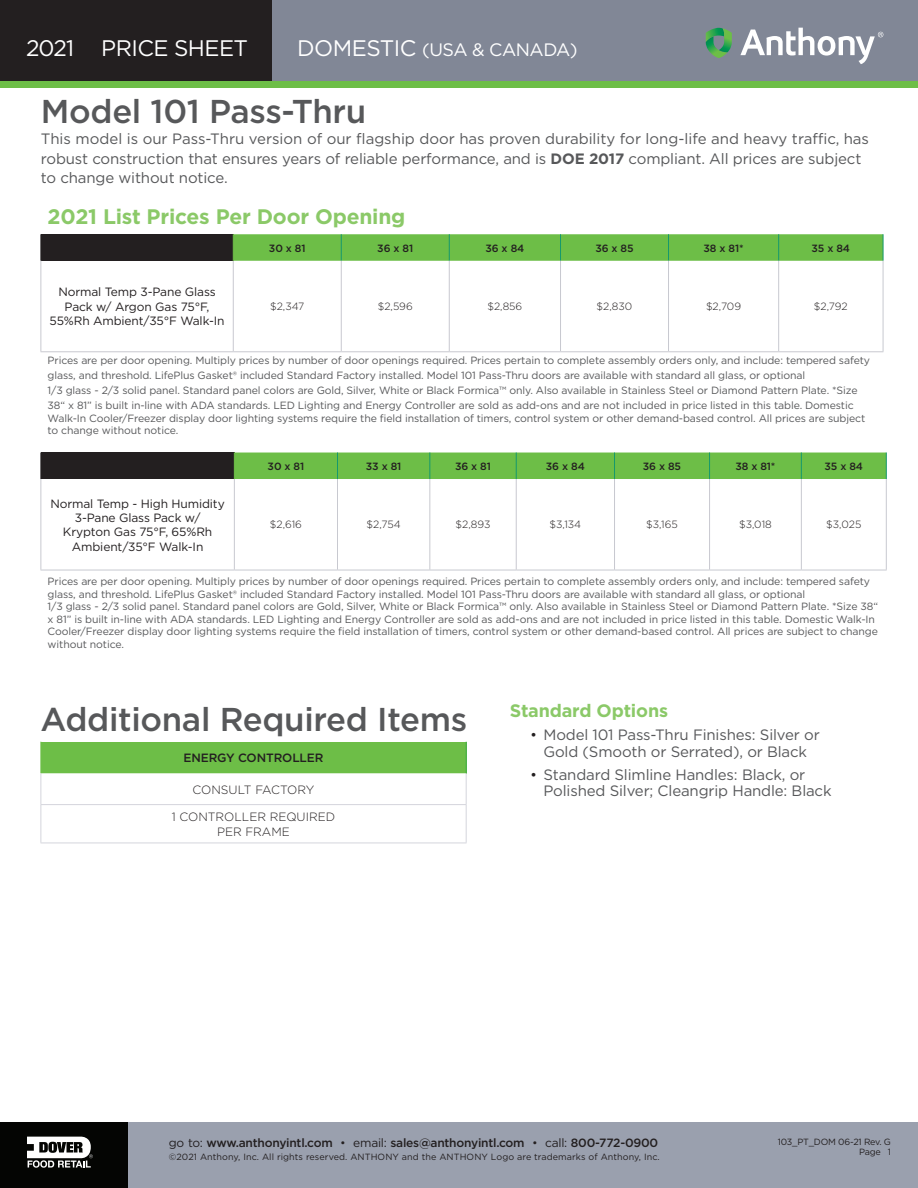
<style>
.page{position:relative;width:918px;height:1188px;background:#fff}
.page>*{position:absolute;margin:0;border:0;box-sizing:border-box;transform-origin:0 0}
.Section_Name{font:500 33px "Gotham";letter-spacing:-.01em;color:#57585a}
.t1{font:22.5px "Gotham";letter-spacing:-.025em;color:#fff}
.t2{font:700 21px "Gotham";letter-spacing:-.01em;color:#8bc968}
.t3{font:18px "Gotham";letter-spacing:-.025em;color:#fff}
.t4{font:700 18px "Gotham";letter-spacing:-.01em;color:#8bc968}
.Section_Name-2{font:15px/16.5px "Gotham";letter-spacing:-.01em;color:#57585a}
.t5{font:12px/14.4px "Gotham";letter-spacing:-.01em;color:#231f20;text-align:center}
.t6{font:500 12px "Gotham";letter-spacing:-.02em;color:#231f20}
.t7{font:300 12px/14.4px "Gotham";color:#231f20;text-align:center}
.t8{font:10.5px/12.6px "Gotham";letter-spacing:-.01em;color:#57585a}
.t9{font:300 10.5px "Gotham";color:#231f20}
.t10{font:500 10.5px "Gotham";letter-spacing:-.01em;color:#231f20}
.t11{font:9px "Gotham";letter-spacing:.01em;color:#231f20}
.t12{font:9px "Gotham";letter-spacing:-.025em;color:#231f20}
.s1{font-size:22.5px}
.s2{font-weight:700}
.s3{font-weight:300;color:#231f20}
.s4{font-weight:400}
.s5{font-weight:300}
</style>
<div class="page">
<div style="left:128px;top:1122px;width:790px;height:66px;background:#9aa0ae"></div>
<div style="left:272px;top:0;width:646px;height:81px;background:#818796"></div>
<div style="left:0;top:81px;width:918px;height:7px;background:#6dbe47"></div>
<svg style="left:706px;top:28px;width:26px;height:30px"></svg>
<svg style="left:740px;top:28px;width:143px;height:36px"></svg>
<div style="left:0;top:1122px;width:128px;height:66px;background:#040503"></div>
<svg style="left:27px;top:1137px;width:66px;height:31px"></svg>
<div style="left:0;top:0;width:272px;height:81px;background:#231f20"></div>
<div style="left:41px;top:234px;width:192px;height:27px;background:#231f20"></div>
<hr style="left:233px;top:261px;width:1px;height:90px;background:#c8c9d0">
<hr style="left:341px;top:261px;width:1px;height:90px;background:#c8c9d0">
<hr style="left:449px;top:261px;width:1px;height:90px;background:#c8c9d0">
<hr style="left:560px;top:261px;width:1px;height:90px;background:#c8c9d0">
<hr style="left:668px;top:261px;width:1px;height:90px;background:#c8c9d0">
<hr style="left:778px;top:261px;width:1px;height:90px;background:#c8c9d0">
<hr style="left:883px;top:261px;width:1px;height:90px;background:#c8c9d0">
<hr style="left:40px;top:351px;width:193px;height:1px;background:#c8c9d0">
<hr style="left:233px;top:351px;width:108px;height:1px;background:#c8c9d0">
<hr style="left:341px;top:351px;width:108px;height:1px;background:#c8c9d0">
<hr style="left:449px;top:351px;width:112px;height:1px;background:#c8c9d0">
<hr style="left:561px;top:351px;width:108px;height:1px;background:#c8c9d0">
<hr style="left:669px;top:351px;width:110px;height:1px;background:#c8c9d0">
<hr style="left:779px;top:351px;width:104px;height:1px;background:#c8c9d0">
<svg style="left:40px;top:234px;width:1px;height:27px"></svg>
<hr style="left:40px;top:261px;width:1px;height:90px;background:#c8c9d0">
<svg style="left:233px;top:234px;width:651px;height:27px;background:#6ebe4a"></svg>
<div style="left:41px;top:453px;width:193px;height:26px;background:#231f20"></div>
<hr style="left:234px;top:479px;width:1px;height:91px;background:#c8c9d0">
<hr style="left:337px;top:479px;width:1px;height:91px;background:#c8c9d0">
<hr style="left:429px;top:479px;width:1px;height:91px;background:#c8c9d0">
<hr style="left:516px;top:479px;width:1px;height:91px;background:#c8c9d0">
<hr style="left:614px;top:479px;width:1px;height:91px;background:#c8c9d0">
<hr style="left:709px;top:479px;width:1px;height:91px;background:#c8c9d0">
<hr style="left:801px;top:479px;width:1px;height:91px;background:#c8c9d0">
<hr style="left:886px;top:479px;width:1px;height:91px;background:#c8c9d0">
<hr style="left:40px;top:570px;width:194px;height:1px;background:#c8c9d0">
<hr style="left:234px;top:570px;width:104px;height:1px;background:#c8c9d0">
<hr style="left:338px;top:570px;width:92px;height:1px;background:#c8c9d0">
<hr style="left:430px;top:570px;width:86px;height:1px;background:#c8c9d0">
<hr style="left:516px;top:570px;width:99px;height:1px;background:#c8c9d0">
<hr style="left:615px;top:570px;width:95px;height:1px;background:#c8c9d0">
<hr style="left:710px;top:570px;width:91px;height:1px;background:#c8c9d0">
<hr style="left:801px;top:570px;width:86px;height:1px;background:#c8c9d0">
<svg style="left:40px;top:453px;width:1px;height:26px"></svg>
<hr style="left:40px;top:479px;width:1px;height:91px;background:#c8c9d0">
<div style="left:234px;top:453px;width:653px;height:26px;background:#6dbe47"></div>
<div style="left:41px;top:742px;width:425px;height:31px;background:#6dbe47"></div>
<svg style="left:41px;top:773px;width:425px;height:70px"></svg>
<hr style="left:466px;top:742px;width:1px;height:31px;background:#40ae49">
<hr style="left:40px;top:742px;width:1px;height:31px;background:#6dbe47">
<hr style="left:40px;top:805px;width:1px;height:38px;background:#d4d5dc">
<hr style="left:466px;top:805px;width:1px;height:38px;background:#d4d5dc">
<hr style="left:40px;top:843px;width:427px;height:1px;background:#d4d5dc">
<hr style="left:40px;top:773px;width:1px;height:31px;background:#d4d5dc">
<hr style="left:466px;top:773px;width:1px;height:31px;background:#d4d5dc">
<hr style="left:40px;top:804px;width:427px;height:1px;background:#d4d5dc">
<h2 class="t1" style="left:26px;top:34px;width:224px">2021 PRICE SHEET</h2>
<h3 class="t3" style="left:297px;top:38px;width:282px"><span class="s1">DOMESTIC</span> (USA &amp; CANADA)</h3>
<p class="Section_Name" style="left:41px;top:90px;width:327px">Model 101 Pass-Thru</p>
<p class="Section_Name-2" style="left:41px;top:129px;width:830px;line-height:19.5px">This model is our Pass-Thru version of our flagship door has proven durability for long-life and heavy traffic, has robust construction that ensures years of reliable performance, and is <span class="s2">DOE 2017</span> compliant. All prices are subject to change without notice.</p>
<p class="t2" style="left:48px;top:203px;width:359px">2021 List Prices Per Door Opening</p>
<p class="t10" style="left:269px;top:241px;width:38px">30 x 81</p>
<p class="t10" style="left:377px;top:241px;width:37px">36 x 81</p>
<p class="t10" style="left:485px;top:241px;width:40px">36 x 84</p>
<p class="t10" style="left:595px;top:241px;width:40px">36 x 85</p>
<p class="t10" style="left:704px;top:241px;width:42px">38 x 81*</p>
<p class="t10" style="left:812px;top:241px;width:40px">35 x 84</p>
<p class="t5" style="left:49px;top:285px;width:177px">Normal Temp 3-Pane Glass<br>Pack w/ Argon Gas 75°F,<br>55%Rh Ambient/35°F Walk-In</p>
<p class="t9" style="left:270px;top:300px;width:36px">$2,347</p>
<p class="t9" style="left:378px;top:300px;width:37px">$2,596</p>
<p class="t9" style="left:487px;top:300px;width:36px">$2,856</p>
<p class="t9" style="left:597px;top:300px;width:37px">$2,830</p>
<p class="t9" style="left:706px;top:300px;width:37px">$2,709</p>
<p class="t9" style="left:814px;top:300px;width:35px">$2,792</p>
<p class="t8" style="left:48px;top:353px;width:824px;line-height:15px">Prices are per door opening. Multiply prices by number of door openings required. Prices pertain to complete assembly orders only, and include: tempered safety glass, and threshold. LifePlus Gasket® included Standard Factory installed. Model 101 Pass-Thru doors are available with standard all glass, or optional<br>1/3 glass - 2/3 solid panel. Standard panel colors are Gold, Silver, White or Black Formica™ only. Also available in Stainless Steel or Diamond Pattern Plate. *Size 38“ x 81” is built in-line with ADA standards. LED Lighting and Energy Controller are sold as add-ons and are not included in price listed in this table. Domestic</p>
<p class="t8" style="left:48px;top:412px;width:819px">Walk-In Cooler/Freezer display door lighting systems require the field installation of timers, control system or other demand-based control. All prices are subject to change without notice.</p>
<p class="t10" style="left:268px;top:459px;width:38px">30 x 81</p>
<p class="t10" style="left:366px;top:459px;width:37px">33 x 81</p>
<p class="t10" style="left:455px;top:459px;width:37px">36 x 81</p>
<p class="t10" style="left:546px;top:459px;width:40px">36 x 84</p>
<p class="t10" style="left:643px;top:459px;width:40px">36 x 85</p>
<p class="t10" style="left:735px;top:459px;width:42px">38 x 81*</p>
<p class="t10" style="left:825px;top:459px;width:40px">35 x 84</p>
<p class="t5" style="left:50px;top:496px;width:176px">Normal Temp - High Humidity<br>3-Pane Glass Pack w/<br>Krypton Gas 75°F, 65%Rh<br>Ambient/35°F Walk-In</p>
<p class="t9" style="left:270px;top:518px;width:34px">$2,616</p>
<p class="t9" style="left:367px;top:518px;width:36px">$2,754</p>
<p class="t9" style="left:456px;top:518px;width:36px">$2,893</p>
<p class="t9" style="left:549px;top:518px;width:33px">$3,134</p>
<p class="t9" style="left:646px;top:518px;width:33px">$3,165</p>
<p class="t9" style="left:739px;top:518px;width:34px">$3,018</p>
<p class="t9" style="left:826px;top:518px;width:37px">$3,025</p>
<p class="t8" style="left:48px;top:575px;width:832px">Prices are per door opening. Multiply prices by number of door openings required. Prices pertain to complete assembly orders only, and include: tempered safety glass, and threshold. LifePlus Gasket® included Standard Factory installed. Model 101 Pass-Thru doors are available with standard all glass, or optional<br>1/3 glass - 2/3 solid panel. Standard panel colors are Gold, Silver, White or Black Formica™ only. Also available in Stainless Steel or Diamond Pattern Plate. *Size 38“ x 81” is built in-line with ADA standards. LED Lighting and Energy Controller are sold as add-ons and are not included in price listed in this table. Domestic Walk-In Cooler/Freezer display door lighting systems require the field installation of timers, control system or other demand-based control. All prices are subject to change without notice.</p>
<p class="Section_Name" style="left:40px;top:697px;width:428px">Additional Required Items</p>
<p class="t6" style="left:183px;top:750px;width:142px">ENERGY CONTROLLER</p>
<p class="t7" style="left:193px;top:782px;width:123px">CONSULT FACTORY</p>
<p class="t7" style="left:172px;top:810px;width:165px">1 CONTROLLER REQUIRED<br>PER FRAME</p>
<p class="t4" style="left:510px;top:699px;width:160px">Standard Options</p>
<p class="Section_Name-2" style="left:530px;top:726px;width:291px;text-align:center"><span class="s3">•</span> Model 101 Pass-Thru Finishes: Silver or<br>Gold (Smooth or Serrated), or Black</p>
<p class="Section_Name-2" style="left:544px;top:766px;width:290px;text-indent:-14px"><span class="s3">•</span> Standard Slimline Handles: Black, or<br>Polished Silver; Cleangrip Handle: Black</p>
<p class="t6" style="left:169px;top:1135px;width:491px"><span class="s4">go to:</span> www.anthonyintl.com <span class="s5">•</span> <span class="s4">email:</span> sales@anthonyintl.com <span class="s5">•</span> <span class="s4">call:</span> 800-772-0900</p>
<p class="t11" style="left:169px;top:1151px;width:492px">©2021 Anthony, Inc. All rights reserved. ANTHONY and the ANTHONY Logo are trademarks of Anthony, Inc.</p>
<p class="t12" style="left:778px;top:1136px;width:115px">103_PT_DOM 06-21 Rev. G</p>
<p class="t11" style="left:859px;top:1146px;width:33px">Page 1</p>
</div>
